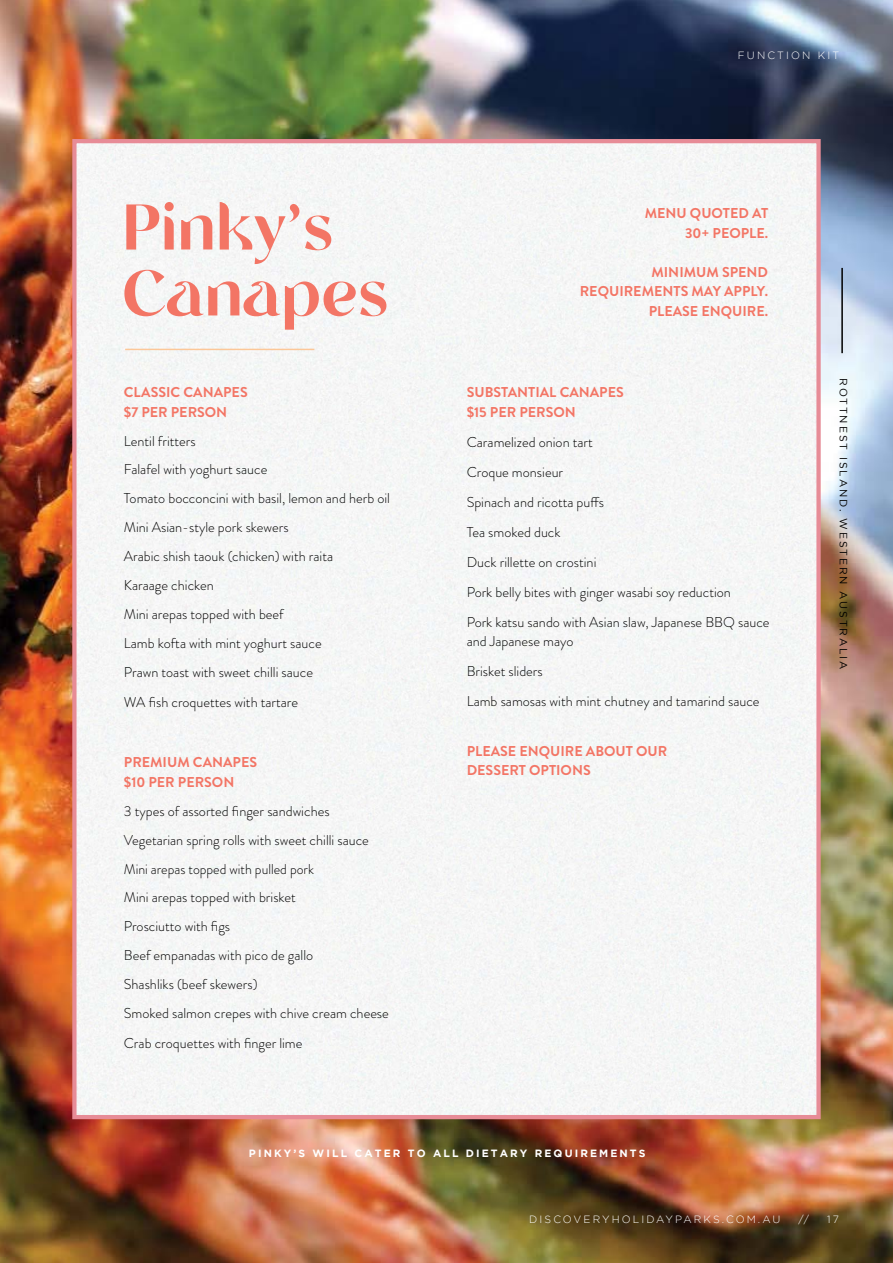
<style>
.page{position:relative;width:893px;height:1263px;background:#fff}
.page>*{position:absolute;margin:0;border:0;box-sizing:border-box;transform-origin:0 0}
.t1{font:64.5px/66px "Tangerine";color:#f37565}
.t2{font:300 14.25px/29.1px "Brandon Grotesque";color:#000}
.t3{font:700 14.25px/19.5px "Brandon Grotesque";color:#f37565}
.t4{font:300 10.5px "Gotham";letter-spacing:.2em;color:#fff}
.t5{font:700 10.5px "Gotham";letter-spacing:.2em;color:#fff}
.t6{font:10.5px "Gotham";letter-spacing:.18em;color:#000}
</style>
<div class="page">
<img style="left:0;top:0;width:893px;height:1263px">
<div style="left:77px;top:144px;width:739px;height:970px;background:#f5f6f6"></div>
<div style="left:72px;top:139px;width:749px;height:980px;border:4px solid #e78c97"></div>
<hr style="left:125px;top:349px;width:189px;height:1px;background:#fcc798">
<hr style="left:841px;top:268px;width:2px;height:85px;background:#000">
<h1 class="t1" style="left:122px;top:200px;width:268px">Pinky’s<br>Canapes</h1>
<p class="t3" style="left:124px;top:383px;width:125px">CLASSIC CANAPES $7 PER PERSON</p>
<p class="t2" style="left:124px;top:426px;width:268px">Lentil fritters<br>Falafel with yoghurt sauce<br>Tomato bocconcini with basil, lemon and herb oil<br>Mini Asian-style pork skewers<br>Arabic shish taouk (chicken) with raita<br>Karaage chicken<br>Mini arepas topped with beef<br>Lamb kofta with mint yoghurt sauce<br>Prawn toast with sweet chilli sauce<br>WA fish croquettes with tartare</p>
<p class="t3" style="left:124px;top:753px;width:135px">PREMIUM CANAPES $10 PER PERSON</p>
<p class="t2" style="left:124px;top:796px;width:266px">3 types of assorted finger sandwiches Vegetarian spring rolls with sweet chilli sauce Mini arepas topped with pulled pork<br>Mini arepas topped with brisket<br>Prosciutto with figs<br>Beef empanadas with pico de gallo<br>Shashliks (beef skewers)<br>Smoked salmon crepes with chive cream cheese Crab croquettes with finger lime</p>
<p class="t4" style="left:738px;top:49px;width:103px">FUNCTION KIT</p>
<p class="t3" style="left:645px;top:204px;width:125px;text-align:right">MENU QUOTED AT<br>30+ PEOPLE.</p>
<p class="t3" style="left:580px;top:262px;width:190px;text-align:right">MINIMUM SPEND<br>REQUIREMENTS MAY APPLY.<br>PLEASE ENQUIRE.</p>
<p class="t3" style="left:467px;top:383px;width:159px">SUBSTANTIAL CANAPES $15 PER PERSON</p>
<p class="t2" style="left:467px;top:427px;width:304px;line-height:30px">Caramelized onion tart<br>Croque monsieur<br>Spinach and ricotta puffs<br>Tea smoked duck<br>Duck rillette on crostini<br>Pork belly bites with ginger wasabi soy reduction<br>Pork katsu sando with Asian slaw, Japanese BBQ sauce</p>
<p class="t2" style="left:467px;top:626px;width:294px;line-height:30px">and Japanese mayo<br>Brisket sliders<br>Lamb samosas with mint chutney and tamarind sauce</p>
<p class="t3" style="left:467px;top:741px;width:202px">PLEASE ENQUIRE ABOUT OUR<br>DESSERT OPTIONS</p>
<p class="t6" style="left:849px;top:378px;width:293px;rotate:90deg">ROTTNEST ISLAND. WESTERN AUSTRALIA</p>
<p class="t5" style="left:249px;top:1147px;width:398px">PINKY’S WILL CATER TO ALL DIETARY REQUIREMENTS</p>
<p class="t4" style="left:529px;top:1214px;width:253px">DISCOVERYHOLIDAYPARKS.COM.AU</p>
<p class="t4" style="left:798px;top:1214px;width:12px">//</p>
<p class="t4" style="left:827px;top:1214px;width:13px">17</p>
</div>
